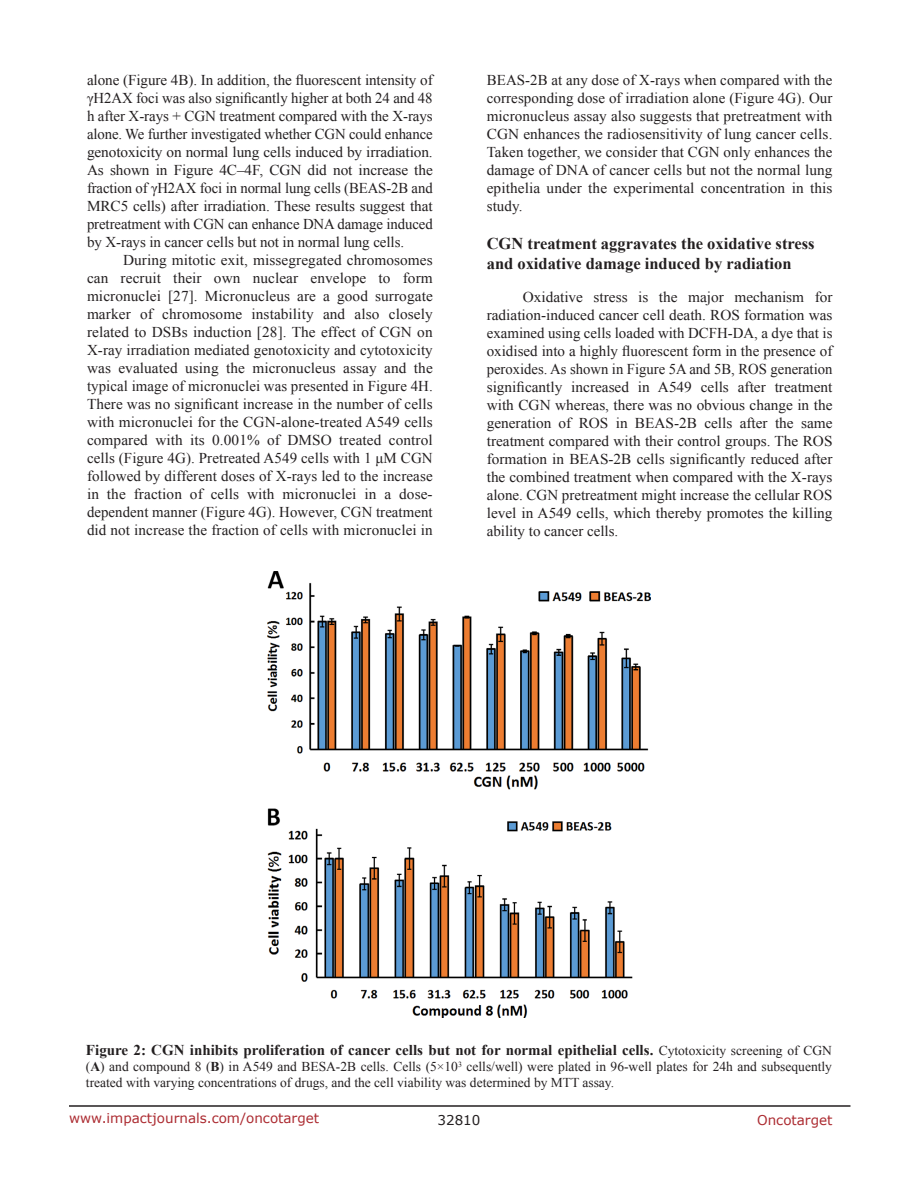
<style>
.page{position:relative;width:918px;height:1188px;background:#fff}
.page>*{position:absolute;margin:0;border:0;box-sizing:border-box;transform-origin:0 0}
.SubHeading_middle{font:700 16.5px/19.8px "Times New Roman";color:#231f20}
.BodyText{font:15px/18px "Times New Roman";letter-spacing:.005em;color:#231f20;text-align:justify}
.FigureText{font:700 15px "Times New Roman";color:#231f20}
.FigureText-2{font:13.5px/16.2px "Times New Roman";color:#231f20}
.t1{font:13.5px "Verdana";color:#ac2b31}
.t2{font:13.5px "Verdana";color:#231f20}
.s1{font-weight:400;font-size:13.5px}
.s2{font-weight:700}
</style>
<div class="page">
<hr style="left:69px;top:1105px;width:781px;height:2px;background:#231f20">
<img style="left:267px;top:571px;width:384px;height:447px">
<p class="BodyText" style="left:87px;top:71px;width:347px">alone (Figure 4B). In addition, the fluorescent intensity of γH2AX foci was also significantly higher at both 24 and 48 h after X-rays + CGN treatment compared with the X-rays alone. We further investigated whether CGN could enhance genotoxicity on normal lung cells induced by irradiation.<br>As shown in Figure 4C–4F, CGN did not increase the fraction of γH2AX foci in normal lung cells (BEAS-2B and MRC5 cells) after irradiation. These results suggest that pretreatment with CGN can enhance DNA damage induced by X-rays in cancer cells but not in normal lung cells.</p>
<p class="BodyText" style="left:87px;top:251px;width:347px;text-indent:36px">During mitotic exit, missegregated chromosomes can recruit their own nuclear envelope to form micronuclei [27]. Micronucleus are a good surrogate marker of chromosome instability and also closely related to DSBs induction [28]. The effect of CGN on X-ray irradiation mediated genotoxicity and cytotoxicity was evaluated using the micronucleus assay and the typical image of micronuclei was presented in Figure 4H.<br>There was no significant increase in the number of cells with micronuclei for the CGN-alone-treated A549 cells compared with its 0.001% of DMSO treated control cells (Figure 4G). Pretreated A549 cells with 1 μM CGN followed by different doses of X-rays led to the increase in the fraction of cells with micronuclei in a dose&shy;dependent manner (Figure 4G). However, CGN treatment did not increase the fraction of cells with micronuclei in</p>
<p class="BodyText" style="left:487px;top:71px;width:347px">BEAS-2B at any dose of X-rays when compared with the corresponding dose of irradiation alone (Figure 4G). Our micronucleus assay also suggests that pretreatment with CGN enhances the radiosensitivity of lung cancer cells.<br>Taken together, we consider that CGN only enhances the damage of DNA of cancer cells but not the normal lung epithelia under the experimental concentration in this study.</p>
<p class="SubHeading_middle" style="left:487px;top:233px;width:329px">CGN treatment aggravates the oxidative stress and oxidative damage induced by radiation</p>
<p class="BodyText" style="left:487px;top:288px;width:347px;text-indent:36px">Oxidative stress is the major mechanism for radiation-induced cancer cell death. ROS formation was examined using cells loaded with DCFH-DA, a dye that is oxidised into a highly fluorescent form in the presence of peroxides. As shown in Figure 5A and 5B, ROS generation significantly increased in A549 cells after treatment with CGN whereas, there was no obvious change in the generation of ROS in BEAS-2B cells after the same treatment compared with their control groups. The ROS formation in BEAS-2B cells significantly reduced after the combined treatment when compared with the X-rays alone. CGN pretreatment might increase the cellular ROS level in A549 cells, which thereby promotes the killing ability to cancer cells.</p>
<p class="FigureText" style="left:86px;top:1040px;width:748px">Figure 2: CGN inhibits proliferation of cancer cells but not for normal epithelial cells. <span class="s1">Cytotoxicity screening of CGN</span></p>
<p class="FigureText-2" style="left:86px;top:1058px;width:748px">(<span class="s2">A</span>) and compound 8 (<span class="s2">B</span>) in A549 and BESA-2B cells. Cells (5×10<sup>3</sup> cells/well) were plated in 96-well plates for 24h and subsequently treated with varying concentrations of drugs, and the cell viability was determined by MTT assay.</p>
<p class="t1" style="left:69px;top:1109px;width:252px">www.impactjournals.com/oncotarget</p>
<p class="t2" style="left:438px;top:1111px;width:44px">32810</p>
<p class="t1" style="left:757px;top:1111px;width:77px">Oncotarget</p>
</div>
